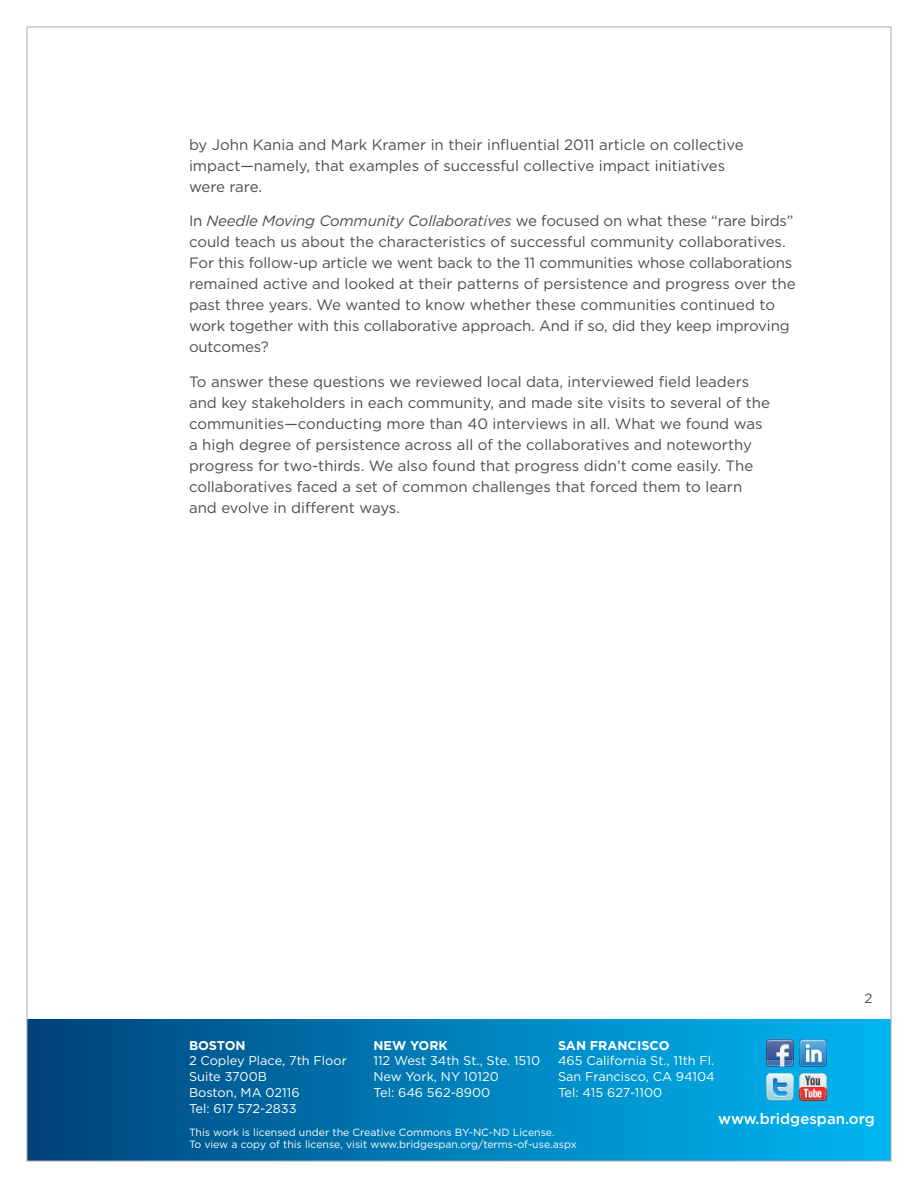
<style>
.page{position:relative;width:918px;height:1188px;background:#fff}
.page>*{position:absolute;margin:0;border:0;box-sizing:border-box;transform-origin:0 0}
._04-BodyText{font:15px/21px "Gotham";color:#4c4d50}
._11-WebsiteWhite{font:500 15px "Gotham";color:#fff}
.t1{font:13.5px "Gotham";color:#4c4d50}
._10-CCLicense{font:12.75px "Gotham";color:#fff}
._10-CCLicense-2{font:700 12.75px "Gotham";color:#fff}
._10-CCLicense-3{font:10.5px/12.6px "Gotham";color:#fff}
.s1{font-style:italic}
</style>
<div class="page">
<div style="left:27px;top:1019px;width:864px;height:142px;background:linear-gradient(to right,#00447c,#01b8f4)"></div>
<img style="left:766px;top:1040px;width:27px;height:26px">
<img style="left:766px;top:1073px;width:27px;height:27px">
<img style="left:800px;top:1040px;width:27px;height:26px">
<img style="left:800px;top:1073px;width:27px;height:27px">
<p class="_04-BodyText" style="left:189px;top:134px;width:556px">by John Kania and Mark Kramer in their influential 2011 article on collective impact—namely, that examples of successful collective impact initiatives were rare.</p>
<p class="_04-BodyText" style="left:189px;top:210px;width:608px">In <span class="s1">Needle Moving Community Collaboratives</span> we focused on what these “rare birds” could teach us about the characteristics of successful community collaboratives.<br>For this follow-up article we went back to the 11 communities whose collaborations remained active and looked at their patterns of persistence and progress over the past three years. We wanted to know whether these communities continued to work together with this collaborative approach. And if so, did they keep improving outcomes?</p>
<p class="_04-BodyText" style="left:189px;top:371px;width:583px">To answer these questions we reviewed local data, interviewed field leaders and key stakeholders in each community, and made site visits to several of the communities—conducting more than 40 interviews in all. What we found was a high degree of persistence across all of the collaboratives and noteworthy progress for two-thirds. We also found that progress didn’t come easily. The collaboratives faced a set of common challenges that forced them to learn and evolve in different ways.</p>
<p class="t1" style="left:864px;top:990px;width:10px">2</p>
<p class="_10-CCLicense-2" style="left:189px;top:1037px;width:58px">BOSTON</p>
<p class="_10-CCLicense" style="left:189px;top:1053px;width:159px">2 Copley Place, 7th Floor</p>
<p class="_10-CCLicense" style="left:189px;top:1069px;width:79px">Suite 3700B</p>
<p class="_10-CCLicense" style="left:189px;top:1084px;width:112px">Boston, MA 02116</p>
<p class="_10-CCLicense" style="left:189px;top:1100px;width:109px">Tel: 617 572-2833</p>
<p class="_10-CCLicense-2" style="left:374px;top:1037px;width:76px">NEW YORK</p>
<p class="_10-CCLicense" style="left:374px;top:1053px;width:168px">112 West 34th St., Ste. 1510</p>
<p class="_10-CCLicense" style="left:374px;top:1069px;width:127px">New York, NY 10120</p>
<p class="_10-CCLicense" style="left:374px;top:1084px;width:118px">Tel: 646 562-8900</p>
<p class="_10-CCLicense-2" style="left:558px;top:1037px;width:113px">SAN FRANCISCO</p>
<p class="_10-CCLicense" style="left:558px;top:1053px;width:158px">465 California St., 11th Fl.</p>
<p class="_10-CCLicense" style="left:558px;top:1069px;width:158px">San Francisco, CA 94104</p>
<p class="_10-CCLicense" style="left:558px;top:1084px;width:106px">Tel: 415 627-1100</p>
<p class="_11-WebsiteWhite" style="left:718px;top:1109px;width:158px">www.bridgespan.org</p>
<p class="_10-CCLicense-3" style="left:189px;top:1125px;width:389px">This work is licensed under the Creative Commons BY-NC-ND License.<br>To view a copy of this license, visit www.bridgespan.org/terms-of-use.aspx</p>
</div>
